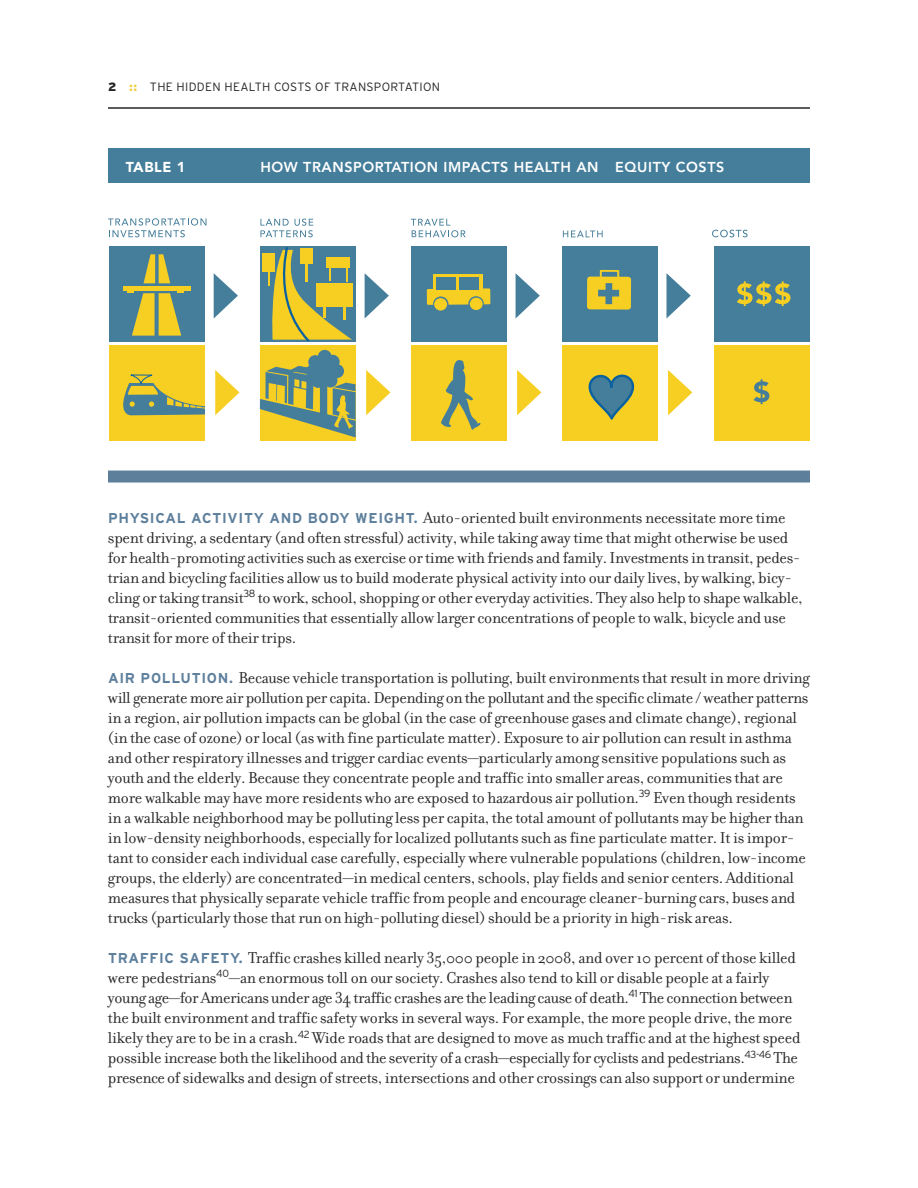
<style>
.page{position:relative;width:918px;height:1188px;background:#fff}
.page>*{position:absolute;margin:0;border:0;box-sizing:border-box;transform-origin:0 0}
.t1{font:17.1px/20px "Filosofia";letter-spacing:-.015em;color:#272627}
.t2{font:800 14.25px "Avenir";letter-spacing:.04em;color:#fff}
.t3{font:900 14.25px "Avenir";letter-spacing:.04em;color:#fff}
.t4{font:300 12px "Interstate";letter-spacing:.025em;color:#272627}
.s1{font-weight:900}
.s2{font-weight:900;color:#eecf41}
.s3{font-family:"Interstate";font-weight:700;font-size:14.25px;color:#5d7f9c}
</style>
<div class="page">
<hr style="left:108px;top:107px;width:702px;height:2px;background:#272627">
<div style="left:108px;top:471px;width:702px;height:12px;background:#5d7f9c"></div>
<div style="left:411px;top:345px;width:96px;height:96px;background:#f7cf23"></div>
<svg style="left:260px;top:219px;width:53px;height:18px"></svg>
<svg style="left:411px;top:219px;width:55px;height:18px"></svg>
<svg style="left:108px;top:218px;width:99px;height:19px"></svg>
<svg style="left:213px;top:273px;width:25px;height:46px"></svg>
<svg style="left:215px;top:370px;width:25px;height:45px"></svg>
<svg style="left:364px;top:273px;width:25px;height:46px"></svg>
<svg style="left:366px;top:370px;width:25px;height:45px"></svg>
<svg style="left:441px;top:360px;width:40px;height:70px"></svg>
<svg style="left:515px;top:273px;width:25px;height:46px"></svg>
<svg style="left:517px;top:370px;width:25px;height:45px"></svg>
<svg style="left:666px;top:273px;width:25px;height:46px"></svg>
<svg style="left:668px;top:370px;width:25px;height:45px"></svg>
<div style="left:411px;top:246px;width:96px;height:96px;background:#457e9b"></div>
<svg style="left:427px;top:288px;width:63px;height:17px"></svg>
<div style="left:434px;top:298px;width:13px;height:13px;background:#f7cf23;border-radius:50%"></div>
<div style="left:470px;top:298px;width:13px;height:12px;background:#f7cf23;border-radius:50%"></div>
<div style="left:433px;top:274px;width:50px;height:18px;background:#f7cf23"></div>
<div style="left:436px;top:277px;width:20px;height:12px;background:#457e9b"></div>
<div style="left:459px;top:277px;width:20px;height:12px;background:#457e9b"></div>
<div style="left:562px;top:246px;width:96px;height:96px;background:#457e9b"></div>
<div style="left:562px;top:345px;width:96px;height:96px;background:#f7cf23"></div>
<div style="left:714px;top:246px;width:96px;height:96px;background:#457e9b"></div>
<div style="left:714px;top:345px;width:96px;height:96px;background:#f7cf23"></div>
<svg style="left:563px;top:230px;width:72px;height:190px"></svg>
<div style="left:109px;top:345px;width:96px;height:96px;background:#f7cf23"></div>
<svg style="left:123px;top:374px;width:82px;height:42px"></svg>
<div style="left:109px;top:246px;width:96px;height:96px;background:#457e9b"></div>
<svg style="left:144px;top:254px;width:26px;height:29px"></svg>
<hr style="left:123px;top:286px;width:68px;height:4px;background:#f7cf23">
<svg style="left:127px;top:290px;width:57px;height:46px"></svg>
<div style="left:108px;top:149px;width:702px;height:34px;background:#457e9b"></div>
<div style="left:260px;top:345px;width:96px;height:96px;background:#f7cf23"></div>
<div style="left:312px;top:360px;width:24px;height:24px;background:#457e9b;border-radius:50%"></div>
<div style="left:308px;top:355px;width:14px;height:14px;background:#457e9b;border-radius:50%"></div>
<div style="left:318px;top:350px;width:14px;height:14px;background:#457e9b;border-radius:50%"></div>
<div style="left:326px;top:355px;width:14px;height:14px;background:#457e9b;border-radius:50%"></div>
<div style="left:330px;top:364px;width:14px;height:14px;background:#457e9b;border-radius:50%"></div>
<svg style="left:260px;top:366px;width:96px;height:71px"></svg>
<div style="left:260px;top:246px;width:96px;height:96px;background:#457e9b"></div>
<div style="left:316px;top:283px;width:37px;height:23px;background:#f7cf23"></div>
<svg style="left:268px;top:247px;width:84px;height:95px"></svg>
<hr style="left:305px;top:261px;width:3px;height:21px;background:#f7cf23">
<div style="left:263px;top:253px;width:12px;height:19px;background:#f7cf23"></div>
<svg style="left:737px;top:281px;width:53px;height:25px"></svg>
<svg style="left:754px;top:379px;width:15px;height:25px"></svg>
<svg style="left:712px;top:230px;width:36px;height:7px"></svg>
<p class="t4" style="left:108px;top:79px;width:334px"><span class="s1">2</span> <span class="s2">::</span> THE HIDDEN HEALTH COSTS OF TRANSPORTATION</p>
<p class="t3" style="left:126px;top:161px;width:61px">TABLE 1</p>
<p class="t2" style="left:260px;top:161px;width:465px">HOW TRANSPORTATION IMPACTS HEALTH AN EQUITY COSTS</p>
<p class="t1" style="left:108px;top:507px;width:696px"><span class="s3">PHYSICAL ACTIVITY AND BODY WEIGHT.</span> Auto-oriented built environments necessitate more time spent driving, a sedentary (and often stressful) activity, while taking away time that might otherwise be used for health-promoting activities such as exercise or time with friends and family. Investments in transit, pedes&shy;trian and bicycling facilities allow us to build moderate physical activity into our daily lives, by walking, bicy&shy;cling or taking transit<sup>38</sup> to work, school, shopping or other everyday activities. They also help to shape walkable, transit-oriented communities that essentially allow larger concentrations of people to walk, bicycle and use transit for more of their trips.</p>
<p class="t1" style="left:108px;top:667px;width:703px"><span class="s3">AIR POLLUTION.</span> Because vehicle transportation is polluting, built environments that result in more driving will generate more air pollution per capita. Depending on the pollutant and the specific climate / weather patterns in a region, air pollution impacts can be global (in the case of greenhouse gases and climate change), regional (in the case of ozone) or local (as with fine particulate matter). Exposure to air pollution can result in asthma and other respiratory illnesses and trigger cardiac events—particularly among sensitive populations such as youth and the elderly. Because they concentrate people and traffic into smaller areas, communities that are more walkable may have more residents who are exposed to hazardous air pollution.<sup>39</sup> Even though residents in a walkable neighborhood may be polluting less per capita, the total amount of pollutants may be higher than in low-density neighborhoods, especially for localized pollutants such as fine particulate matter. It is impor&shy;tant to consider each individual case carefully, especially where vulnerable populations (children, low-income groups, the elderly) are concentrated—in medical centers, schools, play fields and senior centers. Additional measures that physically separate vehicle traffic from people and encourage cleaner-burning cars, buses and trucks (particularly those that run on high-polluting diesel) should be a priority in high-risk areas.</p>
<p class="t1" style="left:108px;top:947px;width:694px"><span class="s3">TRAFFIC SAFETY.</span> Traffic crashes killed nearly 35,000 people in 2008, and over 10 percent of those killed were pedestrians<sup>40</sup>—an enormous toll on our society. Crashes also tend to kill or disable people at a fairly young age—for Americans under age 34 traffic crashes are the leading cause of death.<sup>41</sup> The connection between the built environment and traffic safety works in several ways. For example, the more people drive, the more likely they are to be in a crash.<sup>42</sup> Wide roads that are designed to move as much traffic and at the highest speed possible increase both the likelihood and the severity of a crash—especially for cyclists and pedestrians.<sup>43-46</sup> The presence of sidewalks and design of streets, intersections and other crossings can also support or undermine</p>
</div>
